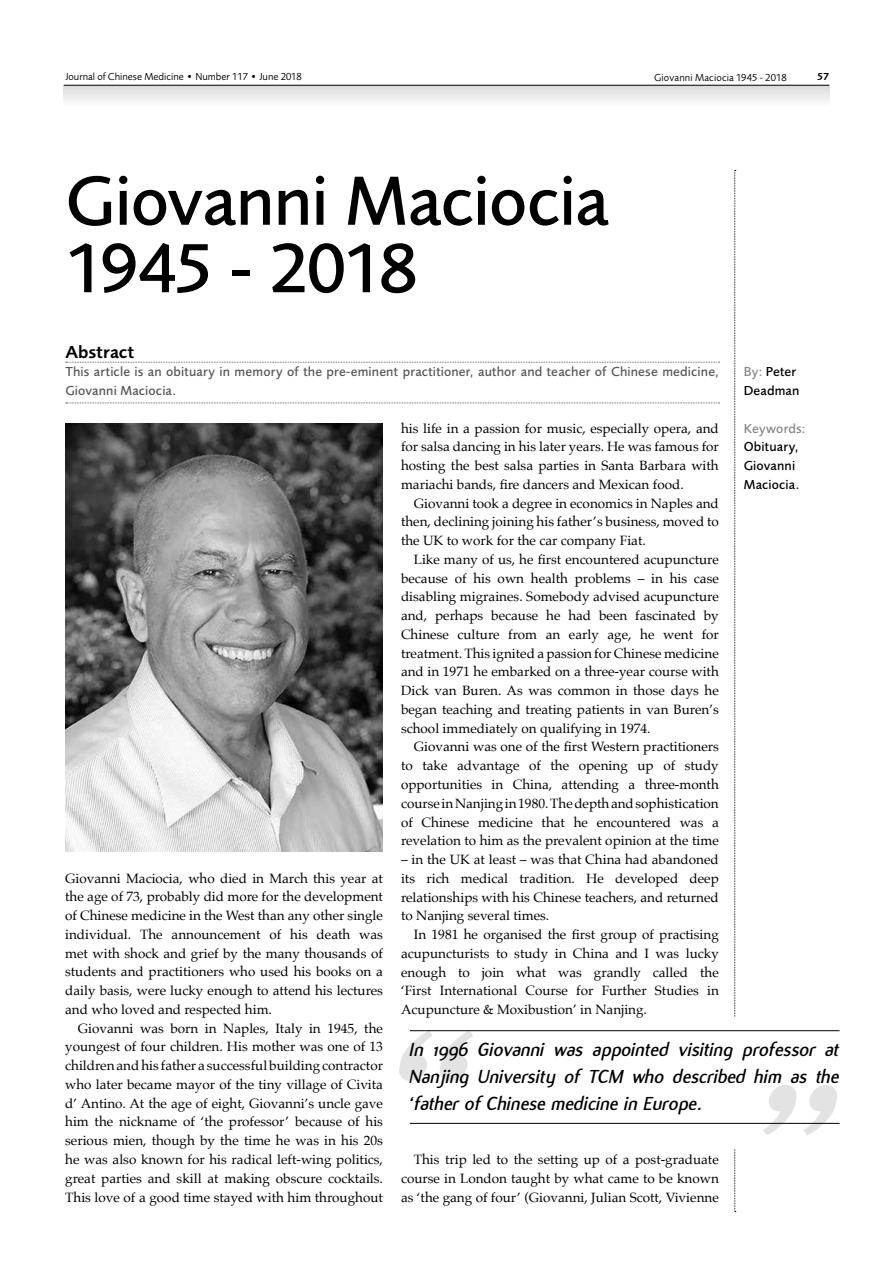
<style>
.page{position:relative;width:893px;height:1263px;background:#fff}
.page>*{position:absolute;margin:0;border:0;box-sizing:border-box;transform-origin:0 0}
.t1{font:500 72px/67.5px "Foundry Sans";letter-spacing:-.015em;color:#000}
.t2{font:italic 700 20.25px/27px "Flux";letter-spacing:-.01em;color:#000;text-align:justify}
.t3{font:600 18px "Foundry Sans";letter-spacing:.005em;color:#000}
.t4{font:13.5px/18.8px "Palatino";color:#000;text-align:justify}
.t5{font:500 13.5px/18.8px "Foundry Sans";letter-spacing:.01em;color:#575756}
.t6{font:500 13.5px/18.8px "Foundry Sans";letter-spacing:.01em;color:#000}
.t7{font:500 13.5px "Foundry Sans";letter-spacing:.005em;color:#878787}
.t8{font:10.5px "Foundry Sans";color:#000}
.t9{font:10.5px "Foundry Sans";letter-spacing:.02em;color:#000}
.t10{font:600 10.5px "Foundry Sans";color:#000}
.s1{color:#878787}
</style>
<div class="page">
<svg style="left:64px;top:86px;width:765px;height:15px"></svg>
<hr style="left:64px;top:85px;width:765px;height:1px;background:#000">
<svg style="left:734px;top:170px;width:2px;height:1042px;background:#c4c4c4"></svg>
<svg style="left:66px;top:362px;width:654px;height:1px"></svg>
<svg style="left:66px;top:403px;width:654px;height:1px"></svg>
<img style="left:66px;top:423px;width:317px;height:428px">
<div style="left:723px;top:1017px;width:21px;height:131px;background:#fff"></div>
<svg style="left:399px;top:1030px;width:74px;height:51px"></svg>
<svg style="left:763px;top:1085px;width:75px;height:50px"></svg>
<hr style="left:410px;top:1030px;width:430px;height:1px;background:#000">
<hr style="left:410px;top:1123px;width:430px;height:1px;background:#000">
<p class="t8" style="left:65px;top:71px;width:238px">Journal of Chinese Medicine • Number 117 • June 2018</p>
<p class="t9" style="left:654px;top:71px;width:134px">Giovanni Maciocia 1945 - 2018</p>
<p class="t10" style="left:817px;top:71px;width:14px">57</p>
<h1 class="t1" style="left:65px;top:167px;width:545px">Giovanni Maciocia<br>1945 - 2018</h1>
<h3 class="t3" style="left:65px;top:341px;width:71px">Abstract</h3>
<p class="t5" style="left:65px;top:362px;width:655px">This article is an obituary in memory of the pre-eminent practitioner, author and teacher of Chinese medicine,<br>Giovanni Maciocia.</p>
<p class="t6" style="left:744px;top:362px;width:57px"><span class="s1">By:</span> Peter<br>Deadman</p>
<p class="t7" style="left:744px;top:420px;width:64px">Keywords:</p>
<p class="t6" style="left:744px;top:437px;width:57px">Obituary,<br>Giovanni<br>Maciocia.</p>
<p class="t4" style="left:401px;top:419px;width:319px">his life in a passion for music, especially opera, and for salsa dancing in his later years. He was famous for hosting the best salsa parties in Santa Barbara with mariachi bands, fire dancers and Mexican food.</p>
<p class="t4" style="left:401px;top:494px;width:319px;text-indent:13px">Giovanni took a degree in economics in Naples and then, declining joining his father’s business, moved to the UK to work for the car company Fiat.</p>
<p class="t4" style="left:401px;top:550px;width:319px;text-indent:13px">Like many of us, he first encountered acupuncture because of his own health problems – in his case disabling migraines. Somebody advised acupuncture and, perhaps because he had been fascinated by Chinese culture from an early age, he went for treatment. This ignited a passion for Chinese medicine and in 1971 he embarked on a three-year course with Dick van Buren. As was common in those days he began teaching and treating patients in van Buren’s school immediately on qualifying in 1974.</p>
<p class="t4" style="left:401px;top:737px;width:319px;text-indent:13px">Giovanni was one of the first Western practitioners to take advantage of the opening up of study opportunities in China, attending a three-month course in Nanjing in 1980. The depth and sophistication of Chinese medicine that he encountered was a revelation to him as the prevalent opinion at the time</p>
<p class="t4" style="left:401px;top:850px;width:319px">– in the UK at least – was that China had abandoned its rich medical tradition. He developed deep relationships with his Chinese teachers, and returned to Nanjing several times.</p>
<p class="t4" style="left:401px;top:925px;width:319px;text-indent:13px">In 1981 he organised the first group of practising acupuncturists to study in China and I was lucky enough to join what was grandly called the ‘First International Course for Further Studies in Acupuncture &amp; Moxibustion’ in Nanjing.</p>
<p class="t4" style="left:65px;top:869px;width:319px">Giovanni Maciocia, who died in March this year at the age of 73, probably did more for the development of Chinese medicine in the West than any other single individual. The announcement of his death was met with shock and grief by the many thousands of students and practitioners who used his books on a daily basis, were lucky enough to attend his lectures and who loved and respected him.</p>
<p class="t4" style="left:65px;top:1019px;width:319px;text-indent:13px">Giovanni was born in Naples, Italy in 1945, the youngest of four children. His mother was one of 13 children and his father a successful building contractor who later became mayor of the tiny village of Civita d’ Antino. At the age of eight, Giovanni’s uncle gave him the nickname of ‘the professor’ because of his serious mien, though by the time he was in his 20s he was also known for his radical left-wing politics, great parties and skill at making obscure cocktails.<br>This love of a good time stayed with him throughout</p>
<h2 class="t2" style="left:410px;top:1036px;width:431px">In 1996 Giovanni was appointed visiting professor at Nanjing University of TCM who described him as the ‘father of Chinese medicine in Europe.</h2>
<p class="t4" style="left:401px;top:1150px;width:319px;text-indent:13px">This trip led to the setting up of a post-graduate course in London taught by what came to be known as ‘the gang of four’ (Giovanni, Julian Scott, Vivienne</p>
</div>
